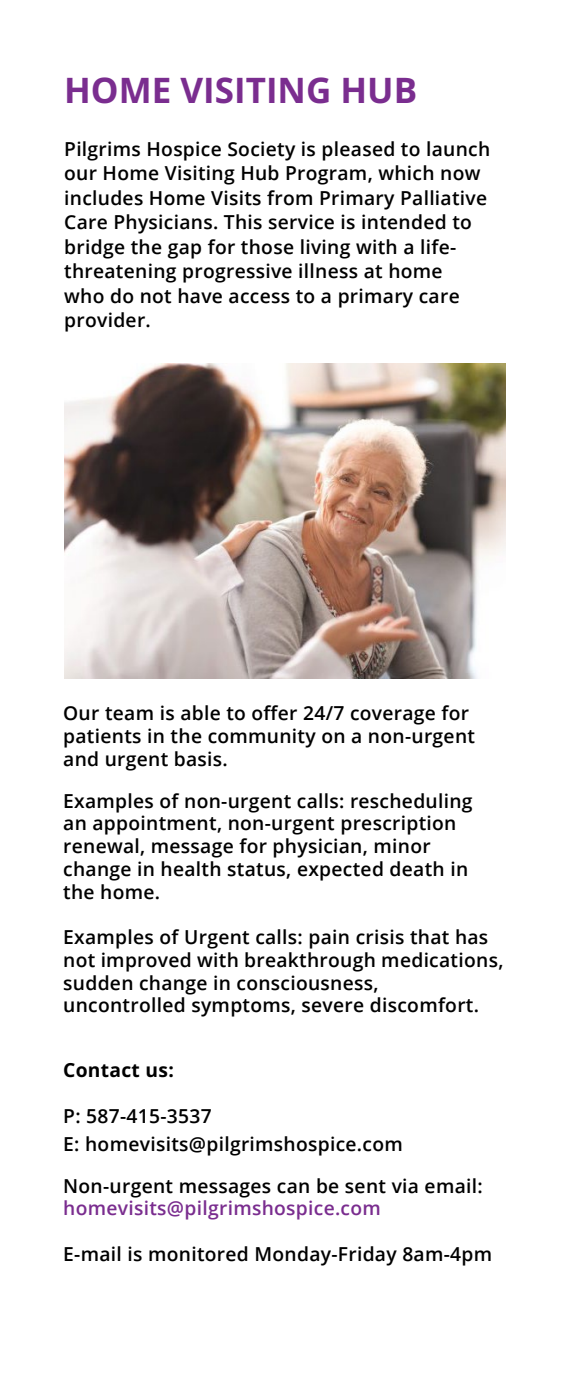
<style>
.page{position:relative;width:567px;height:1386px;background:#fff}
.page>*{position:absolute;margin:0;border:0;box-sizing:border-box;transform-origin:0 0}
.t1{font:700 35px "Open Sans";color:#7a2d8f}
.t2{font:600 19.25px/22.8px "Open Sans";letter-spacing:.015em;color:#000}
.t3{font:600 19.25px "Open Sans";letter-spacing:.015em;color:#7a2d8f}
.t4{font:700 19.25px "Open Sans";letter-spacing:.015em;color:#000}
</style>
<div class="page">
<img style="left:65px;top:363px;width:440px;height:315px">
<h1 class="t1" style="left:64px;top:66px;width:355px">HOME VISITING HUB</h1>
<p class="t2" style="left:64px;top:136px;width:428px;line-height:24.5px">Pilgrims Hospice Society is pleased to launch our Home Visiting Hub Program, which now includes Home Visits from Primary Palliative Care Physicians. This service is intended to bridge the gap for those living with a life&shy;threatening progressive illness at home<br>who do not have access to a primary care provider.</p>
<p class="t2" style="left:63px;top:701px;width:413px">Our team is able to offer 24/7 coverage for patients in the community on a non-urgent and urgent basis.</p>
<p class="t2" style="left:63px;top:789px;width:411px">Examples of non-urgent calls: rescheduling an appointment, non-urgent prescription renewal, message for physician, minor change in health status, expected death in the home.</p>
<p class="t2" style="left:63px;top:925px;width:442px">Examples of Urgent calls: pain crisis that has not improved with breakthrough medications, sudden change in consciousness, uncontrolled symptoms, severe discomfort.</p>
<p class="t4" style="left:63px;top:1057px;width:112px">Contact us:</p>
<p class="t2" style="left:63px;top:1101px;width:341px;line-height:28px">P: 587-415-3537<br>E: homevisits@pilgrimshospice.com</p>
<p class="t2" style="left:63px;top:1174px;width:421px">Non-urgent messages can be sent via email:</p>
<p class="t3" style="left:63px;top:1195px;width:319px">homevisits@pilgrimshospice.com</p>
<p class="t2" style="left:63px;top:1242px;width:430px">E-mail is monitored Monday-Friday 8am-4pm</p>
</div>
